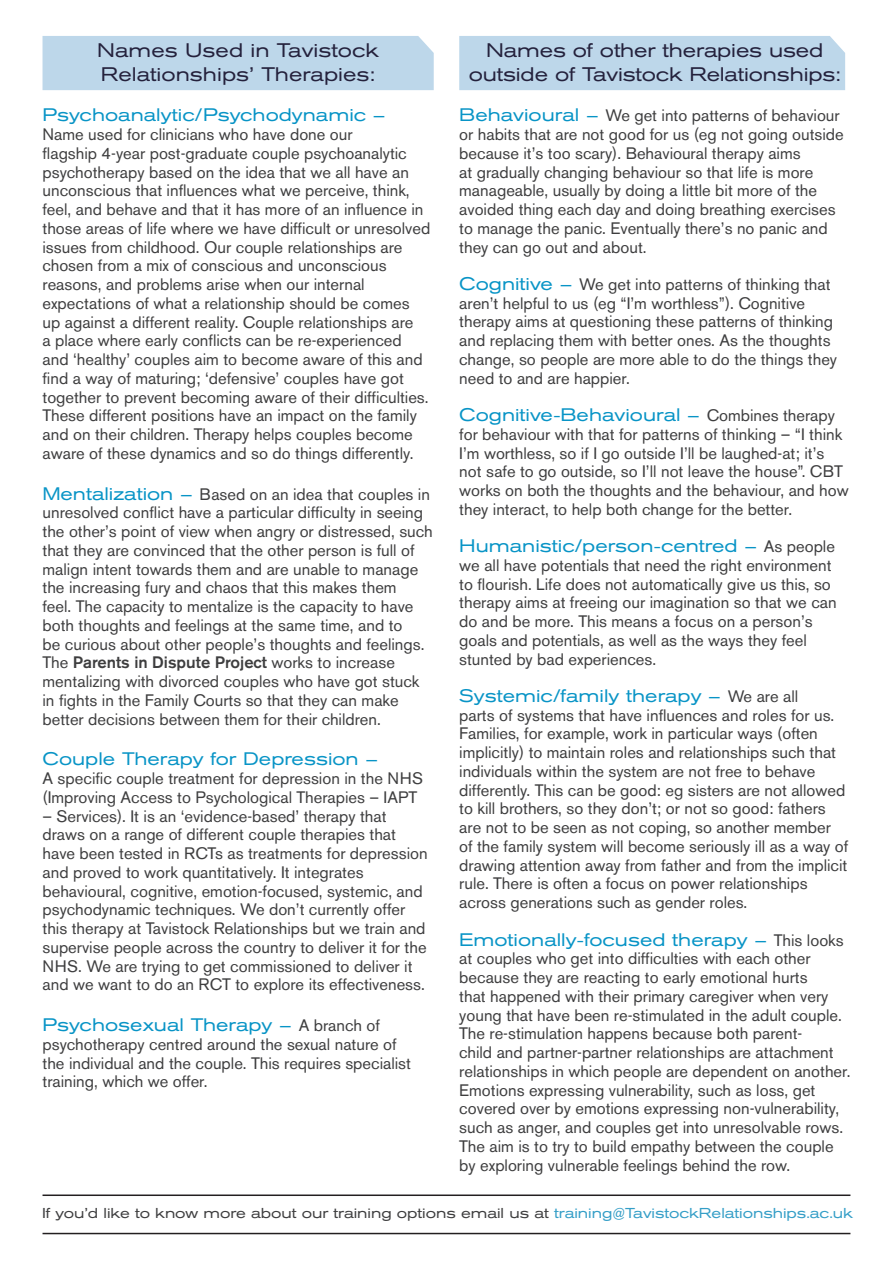
<style>
.page{position:relative;width:893px;height:1263px;background:#fff}
.page>*{position:absolute;margin:0;border:0;box-sizing:border-box;transform-origin:0 0}
.t1{font:expanded 19.5px/23.4px "Akzidenz Grotesk BE";letter-spacing:-.01em;color:#24213c}
.t2{font:expanded 18px "Akzidenz Grotesk BE";color:#0894c6}
.t3{font:16.5px/18.8px "Akzidenz Grotesk BE";color:#3e3e3f}
.t4{font:expanded 14.25px "Akzidenz Grotesk BE";letter-spacing:-.005em;color:#3e3e3f}
.s1{font-stretch:expanded;font-size:18px;color:#0894c6}
.s2{font-stretch:normal;font-size:16.5px;color:#3e3e3f}
.s3{color:#349ec7}
.s4{font-weight:500}
</style>
<div class="page">
<div style="left:459px;top:36px;width:386px;height:54px;background:#bdd7ea"></div>
<div style="left:43px;top:36px;width:391px;height:54px;background:#bdd7ea"></div>
<hr style="left:43px;top:1194px;width:807px;height:2px;background:#231f20">
<hr style="left:43px;top:1233px;width:807px;height:1px;background:#231f20">
<p class="t1" style="left:469px;top:39px;width:374px;text-align:center">Names of other therapies used outside of Tavistock Relationships:</p>
<p class="t3" style="left:459px;top:106px;width:386px"><span class="s1">Behavioural –</span> We get into patterns of behaviour or habits that are not good for us (eg not going outside because it’s too scary). Behavioural therapy aims<br>at gradually changing behaviour so that life is more manageable, usually by doing a little bit more of the avoided thing each day and doing breathing exercises to manage the panic. Eventually there’s no panic and they can go out and about.</p>
<p class="t3" style="left:459px;top:275px;width:379px"><span class="s1">Cognitive –</span> We get into patterns of thinking that aren’t helpful to us (eg “I’m worthless”). Cognitive therapy aims at questioning these patterns of thinking and replacing them with better ones. As the thoughts change, so people are more able to do the things they need to and are happier.</p>
<p class="t2" style="left:459px;top:404px;width:377px">Cognitive-Behavioural – <span class="s2">Combines therapy</span></p>
<p class="t3" style="left:459px;top:425px;width:391px">for behaviour with that for patterns of thinking – “I think I’m worthless, so if I go outside I’ll be laughed-at; it’s not safe to go outside, so I’ll not leave the house”. CBT works on both the thoughts and the behaviour, and how they interact, to help both change for the better.</p>
<p class="t2" style="left:459px;top:535px;width:377px">Humanistic/person-centred – <span class="s2">As people</span></p>
<p class="t3" style="left:459px;top:556px;width:379px">we all have potentials that need the right environment to flourish. Life does not automatically give us this, so therapy aims at freeing our imagination so that we can do and be more. This means a focus on a person’s goals and potentials, as well as the ways they feel stunted by bad experiences.</p>
<p class="t2" style="left:459px;top:685px;width:341px">Systemic/family therapy – <span class="s2">We are all</span></p>
<p class="t3" style="left:459px;top:706px;width:391px">parts of systems that have influences and roles for us.<br>Families, for example, work in particular ways (often implicitly) to maintain roles and relationships such that individuals within the system are not free to behave differently. This can be good: eg sisters are not allowed to kill brothers, so they don’t; or not so good: fathers are not to be seen as not coping, so another member of the family system will become seriously ill as a way of drawing attention away from father and from the implicit rule. There is often a focus on power relationships across generations such as gender roles.</p>
<p class="t2" style="left:459px;top:929px;width:386px">Emotionally-focused therapy – <span class="s2">This looks</span></p>
<p class="t3" style="left:459px;top:949px;width:393px">at couples who get into difficulties with each other because they are reacting to early emotional hurts<br>that happened with their primary caregiver when very young that have been re-stimulated in the adult couple.<br>The re-stimulation happens because both parent-<br>child and partner-partner relationships are attachment relationships in which people are dependent on another.<br>Emotions expressing vulnerability, such as loss, get covered over by emotions expressing non-vulnerability, such as anger, and couples get into unresolvable rows.<br>The aim is to try to build empathy between the couple by exploring vulnerable feelings behind the row.</p>
<p class="t4" style="left:42px;top:1205px;width:812px">If you’d like to know more about our training options email us at <span class="s3">training@TavistockRelationships.ac.uk</span></p>
<p class="t1" style="left:97px;top:39px;width:283px">Names Used in Tavistock<br>Relationships’ Therapies:</p>
<p class="t2" style="left:43px;top:105px;width:345px">Psychoanalytic/Psychodynamic –</p>
<p class="t3" style="left:43px;top:125px;width:389px">Name used for clinicians who have done our<br>flagship 4-year post-graduate couple psychoanalytic psychotherapy based on the idea that we all have an unconscious that influences what we perceive, think, feel, and behave and that it has more of an influence in those areas of life where we have difficult or unresolved issues from childhood. Our couple relationships are chosen from a mix of conscious and unconscious reasons, and problems arise when our internal expectations of what a relationship should be comes up against a different reality. Couple relationships are<br>a place where early conflicts can be re-experienced and ‘healthy’ couples aim to become aware of this and find a way of maturing; ‘defensive’ couples have got together to prevent becoming aware of their difficulties.<br>These different positions have an impact on the family and on their children. Therapy helps couples become aware of these dynamics and so do things differently.</p>
<p class="t3" style="left:43px;top:484px;width:392px"><span class="s1">Mentalization –</span> Based on an idea that couples in unresolved conflict have a particular difficulty in seeing the other’s point of view when angry or distressed, such that they are convinced that the other person is full of malign intent towards them and are unable to manage the increasing fury and chaos that this makes them<br>feel. The capacity to mentalize is the capacity to have both thoughts and feelings at the same time, and to<br>be curious about other people’s thoughts and feelings.<br>The <span class="s4">Parents in Dispute Project</span> works to increase mentalizing with divorced couples who have got stuck in fights in the Family Courts so that they can make better decisions between them for their children.</p>
<p class="t2" style="left:43px;top:749px;width:337px">Couple Therapy for Depression –</p>
<p class="t3" style="left:43px;top:769px;width:382px">A specific couple treatment for depression in the NHS (Improving Access to Psychological Therapies – IAPT</p>
<p class="t3" style="left:43px;top:806px;width:387px">– Services). It is an ‘evidence-based’ therapy that draws on a range of different couple therapies that have been tested in RCTs as treatments for depression and proved to work quantitatively. It integrates behavioural, cognitive, emotion-focused, systemic, and psychodynamic techniques. We don’t currently offer this therapy at Tavistock Relationships but we train and supervise people across the country to deliver it for the NHS. We are trying to get commissioned to deliver it and we want to do an RCT to explore its effectiveness.</p>
<p class="t2" style="left:43px;top:1014px;width:339px">Psychosexual Therapy – <span class="s2">A branch of</span></p>
<p class="t3" style="left:43px;top:1035px;width:370px">psychotherapy centred around the sexual nature of the individual and the couple. This requires specialist training, which we offer.</p>
</div>
